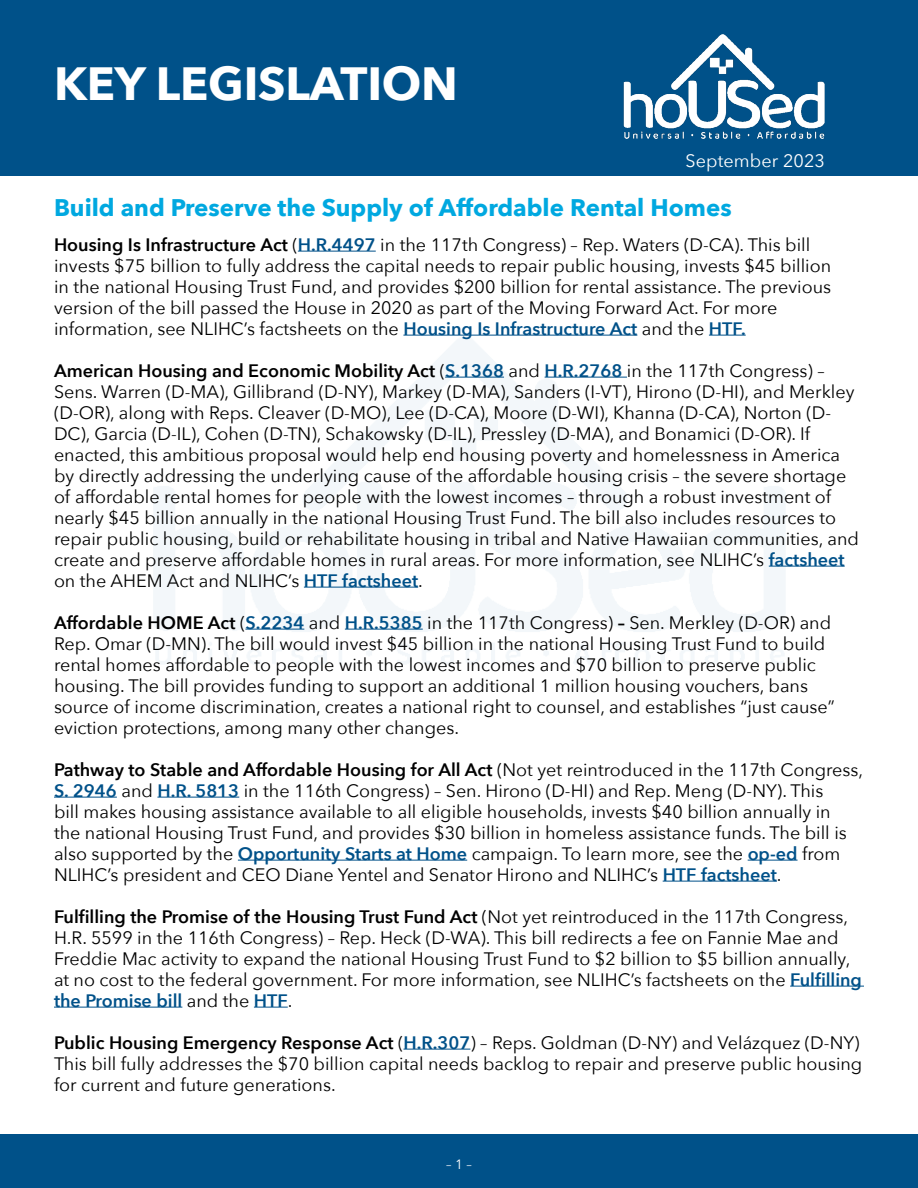
<style>
.page{position:relative;width:918px;height:1188px;background:#fff}
.page>*{position:absolute;margin:0;border:0;box-sizing:border-box;transform-origin:0 0}
.t1{font:700 46.5px "Avenir Next";letter-spacing:-.005em;color:#fff}
.t2{font:700 24px "Avenir Next";color:#00a8e0}
.t3{font:18px/21px "Avenir Next";color:#000}
.t4{font:18px "Avenir Next";letter-spacing:.005em;color:#fff}
.t5{font:13.5px "Avenir Next";color:#fff}
.s1{font-weight:600}
.s2{font-weight:600;color:#005189}
</style>
<div class="page">
<div style="left:0;top:1134px;width:918px;height:54px;background:#005189"></div>
<div style="left:0;top:0;width:918px;height:176px;background:#005189"></div>
<img style="left:623px;top:34px;width:202px;height:105px">
<hr style="left:298px;top:251px;width:78px;height:1px;background:#005189">
<hr style="left:403px;top:335px;width:234px;height:1px;background:#005189">
<hr style="left:709px;top:335px;width:37px;height:1px;background:#005189">
<hr style="left:445px;top:377px;width:59px;height:1px;background:#005189">
<hr style="left:545px;top:377px;width:82px;height:1px;background:#005189">
<hr style="left:769px;top:566px;width:76px;height:1px;background:#005189">
<hr style="left:304px;top:587px;width:114px;height:1px;background:#005189">
<hr style="left:245px;top:629px;width:59px;height:1px;background:#005189">
<hr style="left:345px;top:629px;width:78px;height:1px;background:#005189">
<hr style="left:54px;top:797px;width:63px;height:1px;background:#005189">
<hr style="left:157px;top:797px;width:82px;height:1px;background:#005189">
<hr style="left:238px;top:860px;width:229px;height:1px;background:#005189">
<hr style="left:748px;top:860px;width:50px;height:1px;background:#005189">
<hr style="left:663px;top:881px;width:114px;height:1px;background:#005189">
<hr style="left:790px;top:986px;width:74px;height:1px;background:#005189">
<hr style="left:54px;top:1007px;width:128px;height:1px;background:#005189">
<hr style="left:254px;top:1007px;width:34px;height:1px;background:#005189">
<hr style="left:404px;top:1049px;width:66px;height:1px;background:#005189">
<h1 class="t1" style="left:54px;top:43px;width:406px">KEY LEGISLATION</h1>
<p class="t4" style="left:686px;top:145px;width:141px">September 2023</p>
<h2 class="t2" style="left:54px;top:187px;width:679px">Build and Preserve the Supply of Affordable Rental Homes</h2>
<p class="t3" style="left:54px;top:233px;width:779px"><span class="s1">Housing Is Infrastructure Act</span> (<span class="s2">H.R.4497</span> in the 117th Congress) – Rep. Waters (D-CA). This bill invests $75 billion to fully address the capital needs to repair public housing, invests $45 billion in the national Housing Trust Fund, and provides $200 billion for rental assistance. The previous version of the bill passed the House in 2020 as part of the Moving Forward Act. For more information, see NLIHC’s factsheets on the <span class="s2">Housing Is Infrastructure Act</span> and the <span class="s2">HTF.</span></p>
<p class="t3" style="left:54px;top:359px;width:806px"><span class="s1">American Housing and Economic Mobility Act</span> (<span class="s2">S.1368</span> and <span class="s2">H.R.2768</span> in the 117th Congress) – Sens. Warren (D-MA), Gillibrand (D-NY), Markey (D-MA), Sanders (I-VT), Hirono (D-HI), and Merkley (D-OR), along with Reps. Cleaver (D-MO), Lee (D-CA), Moore (D-WI), Khanna (D-CA), Norton (D-DC), Garcia (D-IL), Cohen (D-TN), Schakowsky (D-IL), Pressley (D-MA), and Bonamici (D-OR). If enacted, this ambitious proposal would help end housing poverty and homelessness in America by directly addressing the underlying cause of the affordable housing crisis – the severe shortage of affordable rental homes for people with the lowest incomes – through a robust investment of nearly $45 billion annually in the national Housing Trust Fund. The bill also includes resources to repair public housing, build or rehabilitate housing in tribal and Native Hawaiian communities, and create and preserve affordable homes in rural areas. For more information, see NLIHC’s <span class="s2">factsheet </span>on the AHEM Act and NLIHC’s <span class="s2">HTF factsheet</span>.</p>
<p class="t3" style="left:54px;top:611px;width:782px"><span class="s1">Affordable HOME Act</span> (<span class="s2">S.2234</span> and <span class="s2">H.R.5385</span> in the 117th Congress) <span class="s1">–</span> Sen. Merkley (D-OR) and Rep. Omar (D-MN). The bill would invest $45 billion in the national Housing Trust Fund to build rental homes affordable to people with the lowest incomes and $70 billion to preserve public housing. The bill provides funding to support an additional 1 million housing vouchers, bans source of income discrimination, creates a national right to counsel, and establishes “just cause” eviction protections, among many other changes.</p>
<p class="t3" style="left:54px;top:758px;width:811px"><span class="s1">Pathway to Stable and Affordable Housing for All Act</span> (Not yet reintroduced in the 117th Congress, <span class="s2">S. 2946</span> and <span class="s2">H.R. 5813</span> in the 116th Congress) – Sen. Hirono (D-HI) and Rep. Meng (D-NY). This<br>bill makes housing assistance available to all eligible households, invests $40 billion annually in<br>the national Housing Trust Fund, and provides $30 billion in homeless assistance funds. The bill is also supported by the <span class="s2">Opportunity Starts at Home</span> campaign. To learn more, see the <span class="s2">op-ed</span> from NLIHC’s president and CEO Diane Yentel and Senator Hirono and NLIHC’s <span class="s2">HTF factsheet</span>.</p>
<p class="t3" style="left:54px;top:905px;width:810px"><span class="s1">Fulfilling the Promise of the Housing Trust Fund Act</span> (Not yet reintroduced in the 117th Congress, H.R. 5599 in the 116th Congress) – Rep. Heck (D-WA). This bill redirects a fee on Fannie Mae and Freddie Mac activity to expand the national Housing Trust Fund to $2 billion to $5 billion annually, at no cost to the federal government. For more information, see NLIHC’s factsheets on the <span class="s2">Fulfilling the Promise bill</span> and the <span class="s2">HTF</span>.</p>
<p class="t3" style="left:54px;top:1031px;width:810px"><span class="s1">Public Housing Emergency Response Act</span> (<span class="s2">H.R.307</span>) – Reps. Goldman (D-NY) and Velázquez (D-NY)<br>This bill fully addresses the $70 billion capital needs backlog to repair and preserve public housing for current and future generations.</p>
<p class="t5" style="left:446px;top:1153px;width:27px">– 1 –</p>
</div>
